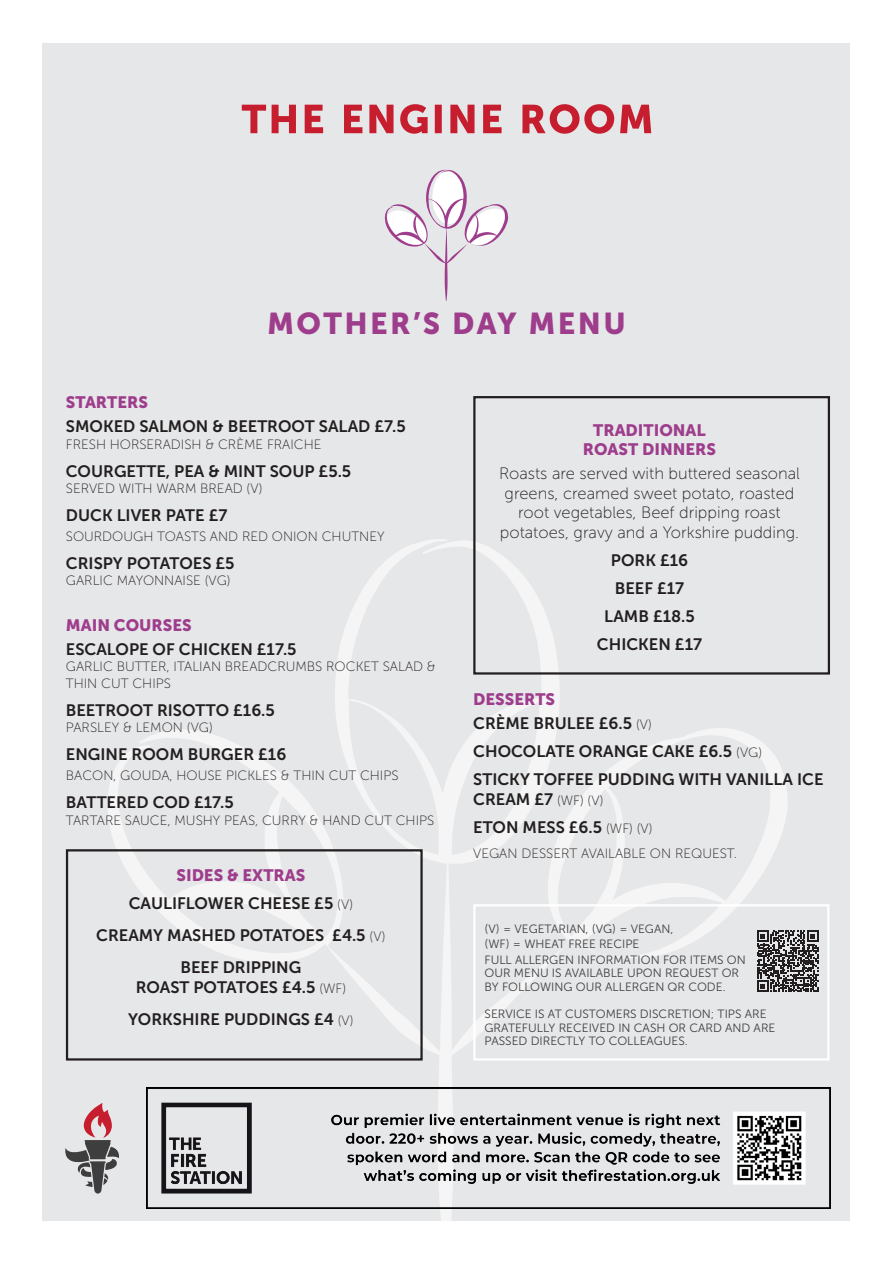
<style>
.page{position:relative;width:893px;height:1263px;background:#fff}
.page>*{position:absolute;margin:0;border:0;box-sizing:border-box;transform-origin:0 0}
.t1{font:30px "Museo Sans 900";letter-spacing:.08em;color:#9e3d8c}
.t2{font:16.5px/28px "Museo Sans 700";color:#231f20;text-align:center}
.t3{font:16.5px/19.5px "Museo Sans 100";color:#231f20;text-align:center}
.t4{font:16.5px/19.5px "Museo Sans 900";color:#9e3d8c;text-align:center}
.t5{font:13.5px/16.5px "Museo Sans 100";color:#231f20}
.t6{font:12px/13.5px "Museo Sans 300";color:#3e3e3f}
.s1{font-family:"Museo Sans 100";font-size:13.5px}
</style>
<div class="page">
<div style="left:43px;top:43px;width:807px;height:1177px;background:#e6e7e9"></div>
<svg style="left:522px;top:104px;width:129px;height:30px"></svg>
<svg style="left:344px;top:104px;width:158px;height:30px"></svg>
<svg style="left:242px;top:105px;width:81px;height:28px"></svg>
<svg style="left:384px;top:170px;width:125px;height:131px"></svg>
<svg style="left:106px;top:539px;width:459px;height:682px"></svg>
<svg style="left:547px;top:726px;width:240px;height:232px"></svg>
<div style="left:473px;top:396px;width:357px;height:279px;border:2px solid #231f20"></div>
<div style="left:66px;top:849px;width:357px;height:211px;border:2px solid #231f20"></div>
<div style="left:473px;top:904px;width:356px;height:156px;border:2px solid #fff"></div>
<svg style="left:65px;top:1103px;width:54px;height:90px"></svg>
<img style="left:146px;top:1088px;width:684px;height:121px">
<svg style="left:757px;top:930px;width:61px;height:62px"></svg>
<h1 class="t1" style="left:267px;top:306px;width:360px">MOTHER’S DAY MENU</h1>
<p class="t4" style="left:66px;top:393px;width:84px">STARTERS</p>
<p class="t2" style="left:66px;top:412px;width:341px">SMOKED SALMON &amp; BEETROOT SALAD £7.5</p>
<p class="t5" style="left:66px;top:436px;width:257px">FRESH HORSERADISH &amp; CRÈME FRAICHE</p>
<p class="t2" style="left:66px;top:457px;width:287px">COURGETTE, PEA &amp; MINT SOUP £5.5</p>
<p class="t5" style="left:66px;top:480px;width:198px">SERVED WITH WARM BREAD (V)</p>
<p class="t2" style="left:66px;top:501px;width:163px">DUCK LIVER PATE £7</p>
<p class="t5" style="left:66px;top:528px;width:320px">SOURDOUGH TOASTS AND RED ONION CHUTNEY</p>
<p class="t2" style="left:66px;top:549px;width:170px">CRISPY POTATOES £5</p>
<p class="t5" style="left:66px;top:572px;width:166px">GARLIC MAYONNAISE (VG)</p>
<p class="t4" style="left:66px;top:616px;width:127px">MAIN COURSES</p>
<p class="t2" style="left:66px;top:635px;width:232px">ESCALOPE OF CHICKEN £17.5</p>
<p class="t5" style="left:66px;top:659px;width:371px">GARLIC BUTTER, ITALIAN BREADCRUMBS ROCKET SALAD &amp;<br>THIN CUT CHIPS</p>
<p class="t2" style="left:66px;top:696px;width:211px">BEETROOT RISOTTO £16.5</p>
<p class="t5" style="left:66px;top:720px;width:148px">PARSLEY &amp; LEMON (VG)</p>
<p class="t2" style="left:66px;top:741px;width:222px">ENGINE ROOM BURGER £16</p>
<p class="t5" style="left:66px;top:767px;width:334px">BACON, GOUDA, HOUSE PICKLES &amp; THIN CUT CHIPS</p>
<p class="t2" style="left:66px;top:788px;width:169px">BATTERED COD £17.5</p>
<p class="t5" style="left:66px;top:812px;width:370px">TARTARE SAUCE, MUSHY PEAS, CURRY &amp; HAND CUT CHIPS</p>
<p class="t4" style="left:176px;top:865px;width:131px">SIDES &amp; EXTRAS</p>
<p class="t2" style="left:96px;top:887px;width:291px;line-height:32.2px">CAULIFLOWER CHEESE £5 <span class="s1">(V)<br></span>CREAMY MASHED POTATOES £4.5 <span class="s1">(V)<br></span>BEEF DRIPPING</p>
<p class="t2" style="left:128px;top:971px;width:227px;line-height:32.2px">ROAST POTATOES £4.5 <span class="s1">(WF)<br></span>YORKSHIRE PUDDINGS £4 <span class="s1">(V)</span></p>
<p class="t4" style="left:583px;top:420px;width:135px">TRADITIONAL<br>ROAST DINNERS</p>
<p class="t3" style="left:499px;top:464px;width:303px">Roasts are served with buttered seasonal greens, creamed sweet potato, roasted root vegetables, Beef dripping roast potatoes, gravy and a Yorkshire pudding.</p>
<p class="t2" style="left:597px;top:546px;width:107px">PORK £16<br>BEEF £17<br>LAMB £18.5<br>CHICKEN £17</p>
<p class="t4" style="left:473px;top:690px;width:83px">DESSERTS</p>
<p class="t2" style="left:473px;top:709px;width:352px;text-align:left">CRÈME BRULEE £6.5 <span class="s1">(V)<br></span>CHOCOLATE ORANGE CAKE £6.5 <span class="s1">(VG)<br></span>STICKY TOFFEE PUDDING WITH VANILLA ICE</p>
<p class="t2" style="left:473px;top:785px;width:181px;text-align:left">CREAM £7 <span class="s1">(WF) (V)<br></span>ETON MESS £6.5 <span class="s1">(WF) (V)</span></p>
<p class="t5" style="left:473px;top:845px;width:265px">VEGAN DESSERT AVAILABLE ON REQUEST.</p>
<p class="t6" style="left:485px;top:921px;width:263px;line-height:15.6px">(V) = VEGETARIAN, (VG) = VEGAN,<br>(WF) = WHEAT FREE RECIPE<br>FULL ALLERGEN INFORMATION FOR ITEMS ON</p>
<p class="t6" style="left:485px;top:966px;width:256px">OUR MENU IS AVAILABLE UPON REQUEST OR<br>BY FOLLOWING OUR ALLERGEN QR CODE.</p>
<p class="t6" style="left:485px;top:1007px;width:292px">SERVICE IS AT CUSTOMERS DISCRETION; TIPS ARE<br>GRATEFULLY RECEIVED IN CASH OR CARD AND ARE<br>PASSED DIRECTLY TO COLLEAGUES.</p>
</div>
